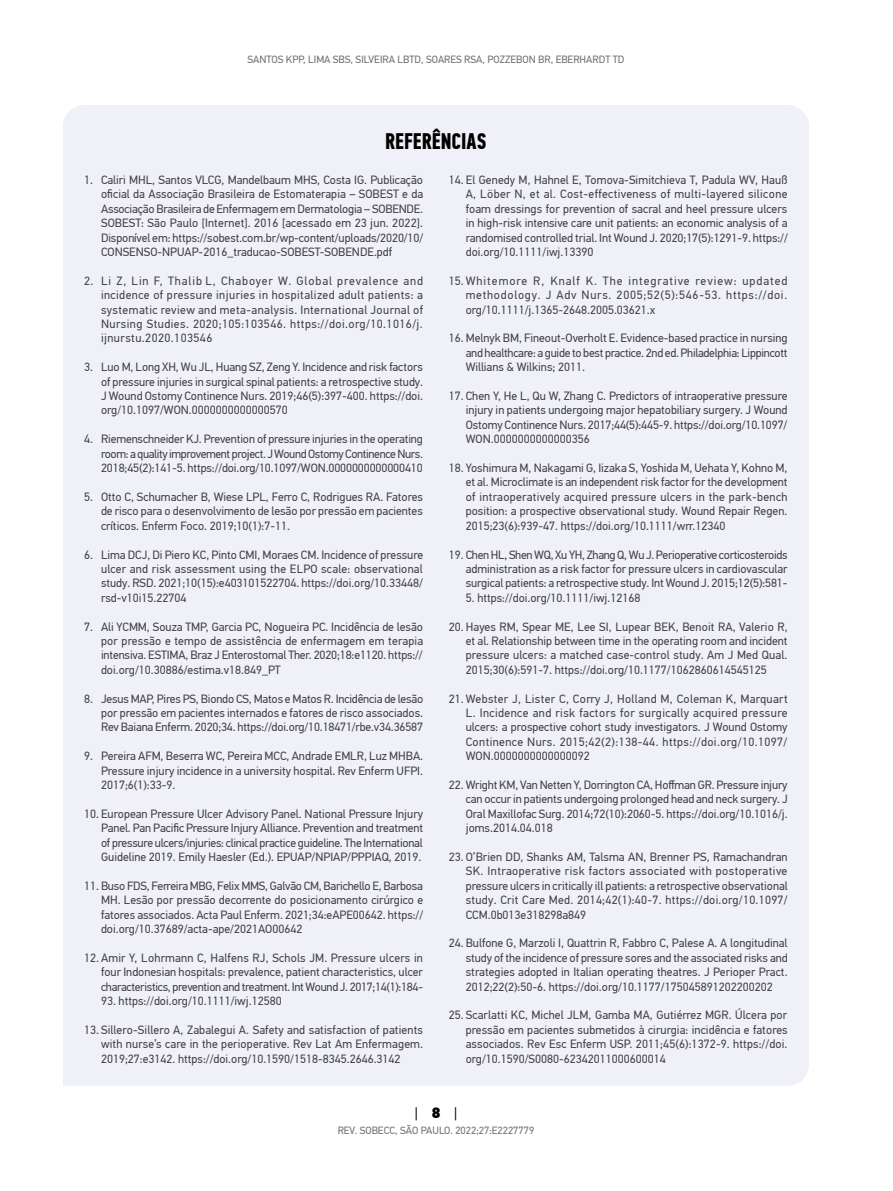
<style>
.page{position:relative;width:893px;height:1191px;background:#fff}
.page>*{position:absolute;margin:0;border:0;box-sizing:border-box;transform-origin:0 0}
.t1{font:700 22.5px "PF Din Text Comp Pro";color:#000}
.t2{font:15px "PF Din Text Pro";color:#000}
.t3{font:12px/14.4px "PF Din Text Pro";color:#414042;text-align:justify}
.t4{font:10.5px "PF Din Text Pro";color:#6d6e71}
.s1{font-weight:900}
</style>
<div class="page">
<div style="left:63px;top:105px;width:746px;height:981px;background:#eff0f8"></div>
<p class="t4" style="left:248px;top:53px;width:378px">SANTOS KPP, LIMA SBS, SILVEIRA LBTD, SOARES RSA, POZZEBON BR, EBERHARDT TD</p>
<h1 class="t1" style="left:385px;top:127px;width:103px">REFERÊNCIAS</h1>
<p class="t3" style="left:101px;top:173px;width:324px;text-indent:-17px">1. Caliri MHL, Santos VLCG, Mandelbaum MHS, Costa IG. Publicação oficial da Associação Brasileira de Estomaterapia – SOBEST e da Associação Brasileira de Enfermagem em Dermatologia – SOBENDE.<br>SOBEST: São Paulo [Internet]. 2016 [acessado em 23 jun. 2022].<br>Disponível em: https://sobest.com.br/wp-content/uploads/2020/10/ CONSENSO-NPUAP-2016_traducao-SOBEST-SOBENDE.pdf</p>
<p class="t3" style="left:101px;top:273px;width:324px;text-indent:-17px">2. Li Z, Lin F, Thalib L, Chaboyer W. Global prevalence and incidence of pressure injuries in hospitalized adult patients: a systematic review and meta-analysis. International Journal of Nursing Studies. 2020;105:103546. https://doi.org/10.1016/j. ijnurstu.2020.103546</p>
<p class="t3" style="left:101px;top:360px;width:324px;text-indent:-17px">3. Luo M, Long XH, Wu JL, Huang SZ, Zeng Y. Incidence and risk factors of pressure injuries in surgical spinal patients: a retrospective study.<br>J Wound Ostomy Continence Nurs. 2019;46(5):397-400. https://doi. org/10.1097/WON.0000000000000570</p>
<p class="t3" style="left:101px;top:432px;width:323px;text-indent:-17px">4. Riemenschneider KJ. Prevention of pressure injuries in the operating room: a quality improvement project. J Wound Ostomy Continence Nurs.<br>2018;45(2):141-5. https://doi.org/10.1097/WON.0000000000000410</p>
<p class="t3" style="left:101px;top:489px;width:324px;text-indent:-17px">5. Otto C, Schumacher B, Wiese LPL, Ferro C, Rodrigues RA. Fatores de risco para o desenvolvimento de lesão por pressão em pacientes críticos. Enferm Foco. 2019;10(1):7-11.</p>
<p class="t3" style="left:101px;top:547px;width:324px;text-indent:-17px">6. Lima DCJ, Di Piero KC, Pinto CMI, Moraes CM. Incidence of pressure ulcer and risk assessment using the ELPO scale: observational study. RSD. 2021;10(15):e403101522704. https://doi.org/10.33448/ rsd-v10i15.22704</p>
<p class="t3" style="left:101px;top:619px;width:324px;text-indent:-17px">7. Ali YCMM, Souza TMP, Garcia PC, Nogueira PC. Incidência de lesão por pressão e tempo de assistência de enfermagem em terapia intensiva. ESTIMA, Braz J Enterostomal Ther. 2020;18:e1120. https:// doi.org/10.30886/estima.v18.849_PT</p>
<p class="t3" style="left:101px;top:691px;width:324px;text-indent:-17px">8. Jesus MAP, Pires PS, Biondo CS, Matos e Matos R. Incidência de lesão por pressão em pacientes internados e fatores de risco associados.<br>Rev Baiana Enferm. 2020;34. https://doi.org/10.18471/rbe.v34.36587</p>
<p class="t3" style="left:101px;top:749px;width:324px;text-indent:-17px">9. Pereira AFM, Beserra WC, Pereira MCC, Andrade EMLR, Luz MHBA.<br>Pressure injury incidence in a university hospital. Rev Enferm UFPI.<br>2017;6(1):33-9.</p>
<p class="t3" style="left:101px;top:806px;width:324px;text-indent:-17px">10. European Pressure Ulcer Advisory Panel. National Pressure Injury Panel. Pan Pacific Pressure Injury Alliance. Prevention and treatment of pressure ulcers/injuries: clinical practice guideline. The International Guideline 2019. Emily Haesler (Ed.). EPUAP/NPIAP/PPPIAQ, 2019.</p>
<p class="t3" style="left:101px;top:878px;width:324px;text-indent:-17px">11. Buso FDS, Ferreira MBG, Felix MMS, Galvão CM, Barichello E, Barbosa MH. Lesão por pressão decorrente do posicionamento cirúrgico e fatores associados. Acta Paul Enferm. 2021;34:eAPE00642. https:// doi.org/10.37689/acta-ape/2021AO00642</p>
<p class="t3" style="left:101px;top:950px;width:324px;text-indent:-17px">12. Amir Y, Lohrmann C, Halfens RJ, Schols JM. Pressure ulcers in four Indonesian hospitals: prevalence, patient characteristics, ulcer characteristics, prevention and treatment. Int Wound J. 2017;14(1):184-</p>
<p class="t3" style="left:101px;top:993px;width:182px">93. https://doi.org/10.1111/iwj.12580</p>
<p class="t3" style="left:101px;top:1022px;width:324px;text-indent:-17px">13. Sillero-Sillero A, Zabalegui A. Safety and satisfaction of patients with nurse’s care in the perioperative. Rev Lat Am Enfermagem.<br>2019;27:e3142. https://doi.org/10.1590/1518-8345.2646.3142</p>
<p class="t3" style="left:466px;top:173px;width:324px;text-indent:-17px">14. El Genedy M, Hahnel E, Tomova-Simitchieva T, Padula WV, Hauß A, Löber N, et al. Cost-effectiveness of multi-layered silicone foam dressings for prevention of sacral and heel pressure ulcers in high-risk intensive care unit patients: an economic analysis of a randomised controlled trial. Int Wound J. 2020;17(5):1291-9. https:// doi.org/10.1111/iwj.13390</p>
<p class="t3" style="left:466px;top:273px;width:323px;text-indent:-17px">15.Whitemore R, Knalf K. The integrative review: updated methodology. J Adv Nurs. 2005;52(5):546-53. https://doi. org/10.1111/j.1365-2648.2005.03621.x</p>
<p class="t3" style="left:466px;top:331px;width:323px;text-indent:-17px">16. Melnyk BM, Fineout-Overholt E. Evidence-based practice in nursing and healthcare: a guide to best practice. 2nd ed. Philadelphia: Lippincott Willians &amp; Wilkins; 2011.</p>
<p class="t3" style="left:466px;top:389px;width:323px;text-indent:-17px">17. Chen Y, He L, Qu W, Zhang C. Predictors of intraoperative pressure injury in patients undergoing major hepatobiliary surgery. J Wound Ostomy Continence Nurs. 2017;44(5):445-9. https://doi.org/10.1097/ WON.0000000000000356</p>
<p class="t3" style="left:466px;top:461px;width:323px;text-indent:-17px">18. Yoshimura M, Nakagami G, Iizaka S, Yoshida M, Uehata Y, Kohno M, et al. Microclimate is an independent risk factor for the development of intraoperatively acquired pressure ulcers in the park-bench position: a prospective observational study. Wound Repair Regen.<br>2015;23(6):939-47. https://doi.org/10.1111/wrr.12340</p>
<p class="t3" style="left:466px;top:547px;width:323px;text-indent:-17px">19. Chen HL, Shen WQ, Xu YH, Zhang Q, Wu J. Perioperative corticosteroids administration as a risk factor for pressure ulcers in cardiovascular surgical patients: a retrospective study. Int Wound J. 2015;12(5):581-</p>
<p class="t3" style="left:466px;top:590px;width:176px">5. https://doi.org/10.1111/iwj.12168</p>
<p class="t3" style="left:466px;top:619px;width:323px;text-indent:-17px">20. Hayes RM, Spear ME, Lee SI, Lupear BEK, Benoit RA, Valerio R, et al. Relationship between time in the operating room and incident pressure ulcers: a matched case-control study. Am J Med Qual.<br>2015;30(6):591-7. https://doi.org/10.1177/1062860614545125</p>
<p class="t3" style="left:466px;top:691px;width:323px;text-indent:-17px">21. Webster J, Lister C, Corry J, Holland M, Coleman K, Marquart L. Incidence and risk factors for surgically acquired pressure ulcers: a prospective cohort study investigators. J Wound Ostomy Continence Nurs. 2015;42(2):138-44. https://doi.org/10.1097/ WON.0000000000000092</p>
<p class="t3" style="left:466px;top:777px;width:323px;text-indent:-17px">22. Wright KM, Van Netten Y, Dorrington CA, Hoffman GR. Pressure injury can occur in patients undergoing prolonged head and neck surgery. J Oral Maxillofac Surg. 2014;72(10):2060-5. https://doi.org/10.1016/j. joms.2014.04.018</p>
<p class="t3" style="left:466px;top:849px;width:323px;text-indent:-17px">23. O’Brien DD, Shanks AM, Talsma AN, Brenner PS, Ramachandran SK. Intraoperative risk factors associated with postoperative pressure ulcers in critically ill patients: a retrospective observational study. Crit Care Med. 2014;42(1):40-7. https://doi.org/10.1097/ CCM.0b013e318298a849</p>
<p class="t3" style="left:466px;top:936px;width:323px;text-indent:-17px">24. Bulfone G, Marzoli I, Quattrin R, Fabbro C, Palese A. A longitudinal study of the incidence of pressure sores and the associated risks and strategies adopted in Italian operating theatres. J Perioper Pract.<br>2012;22(2):50-6. https://doi.org/10.1177/175045891202200202</p>
<p class="t3" style="left:466px;top:1008px;width:323px;text-indent:-17px">25. Scarlatti KC, Michel JLM, Gamba MA, Gutiérrez MGR. Úlcera por pressão em pacientes submetidos à cirurgia: incidência e fatores associados. Rev Esc Enferm USP. 2011;45(6):1372-9. https://doi. org/10.1590/S0080-62342011000600014</p>
<p class="t2" style="left:415px;top:1103px;width:44px">| <span class="s1">8</span> |</p>
<p class="t4" style="left:338px;top:1124px;width:198px">REV. SOBECC, SÃO PAULO. 2022;27:E2227779</p>
</div>
